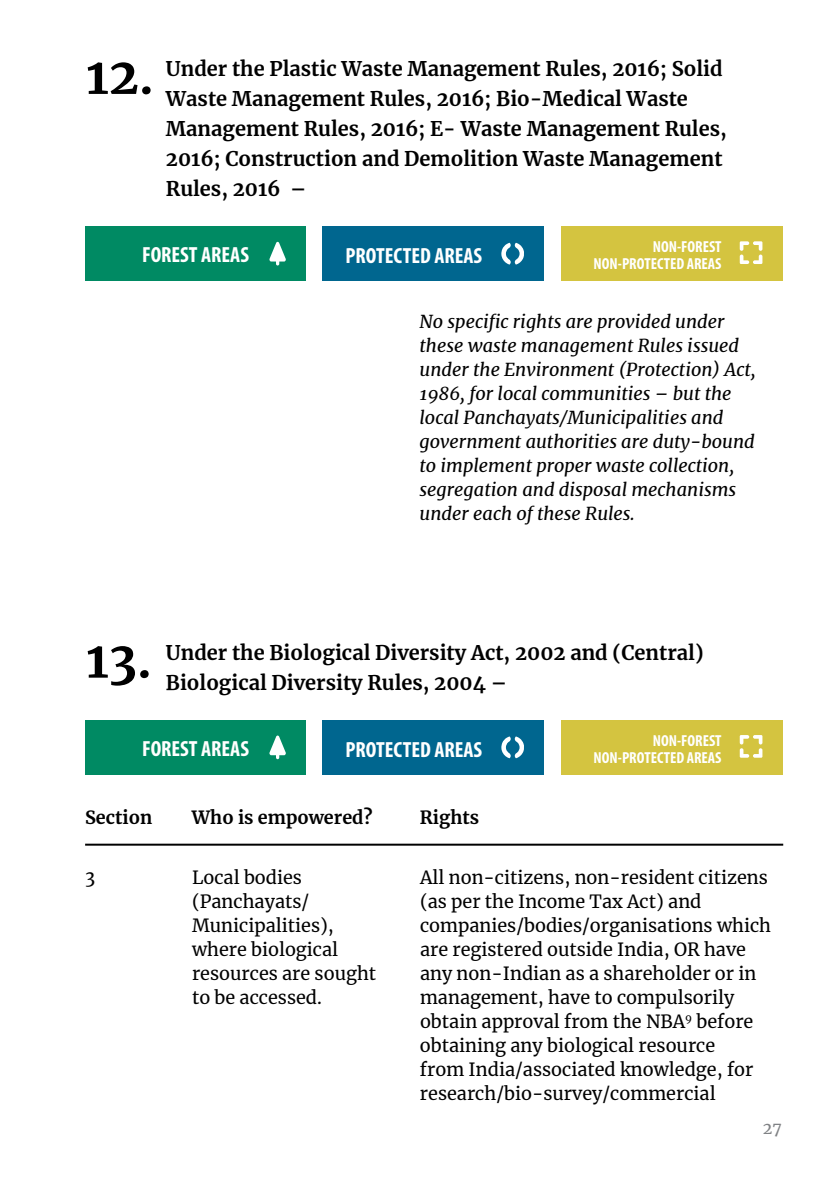
<style>
.page{position:relative;width:840px;height:1191px;background:#fff}
.page>*{position:absolute;margin:0;border:0;box-sizing:border-box;transform-origin:0 0}
.t1{font:700 50px "Merriweather";color:#000}
.t2{font:700 condensed 22px "Myriad Pro";color:#fff}
.t3{font:700 20px/30px "Merriweather";color:#000}
.t4{font:18px/24px "Merriweather";color:#000}
.t5{font:italic 18px/24px "Merriweather";color:#000}
.t6{font:700 18px "Merriweather";color:#000}
.t7{font:700 condensed 16px/17.4px "Myriad Pro";color:#fff;text-align:right}
.t8{font:16px "Merriweather";color:#808285}
</style>
<div class="page">
<div style="left:85px;top:226px;width:220px;height:55px;background:#008a63"></div>
<svg style="left:269px;top:242px;width:16px;height:23px"></svg>
<div style="left:322px;top:226px;width:221px;height:55px;background:#00668f"></div>
<div style="left:561px;top:226px;width:221px;height:55px;background:#d4c440"></div>
<svg style="left:501px;top:243px;width:23px;height:21px"></svg>
<svg style="left:739px;top:241px;width:23px;height:23px"></svg>
<div style="left:85px;top:720px;width:220px;height:54px;background:#008a63"></div>
<svg style="left:269px;top:735px;width:16px;height:24px"></svg>
<div style="left:322px;top:720px;width:221px;height:54px;background:#00668f"></div>
<div style="left:561px;top:720px;width:221px;height:54px;background:#d4c440"></div>
<svg style="left:501px;top:736px;width:23px;height:22px"></svg>
<svg style="left:739px;top:735px;width:23px;height:22px"></svg>
<hr style="left:85px;top:843px;width:697px;height:2px;background:#000">
<h1 class="t1" style="left:86px;top:41px;width:69px">12.</h1>
<p class="t3" style="left:166px;top:54px;width:562px">Under the Plastic Waste Management Rules, 2016; Solid Waste Management Rules, 2016; Bio-Medical Waste Management Rules, 2016; E- Waste Management Rules, 2016; Construction and Demolition Waste Management Rules, 2016 –</p>
<p class="t2" style="left:142px;top:241px;width:108px">FOREST AREAS</p>
<p class="t2" style="left:345px;top:242px;width:138px">PROTECTED AREAS</p>
<p class="t7" style="left:593px;top:238px;width:129px">NON-FOREST<br>NON-PROTECTED AREAS</p>
<p class="t5" style="left:419px;top:309px;width:337px">No specific rights are provided under these waste management Rules issued under the Environment (Protection) Act, 1986, for local communities – but the local Panchayats/Municipalities and government authorities are duty-bound to implement proper waste collection, segregation and disposal mechanisms under each of these Rules.</p>
<h1 class="t1" style="left:86px;top:625px;width:67px">13.</h1>
<p class="t3" style="left:166px;top:637px;width:539px">Under the Biological Diversity Act, 2002 and (Central)<br>Biological Diversity Rules, 2004 –</p>
<p class="t2" style="left:142px;top:735px;width:108px">FOREST AREAS</p>
<p class="t2" style="left:345px;top:735px;width:138px">PROTECTED AREAS</p>
<p class="t7" style="left:593px;top:731px;width:129px">NON-FOREST<br>NON-PROTECTED AREAS</p>
<p class="t6" style="left:85px;top:804px;width:69px">Section</p>
<p class="t6" style="left:192px;top:804px;width:182px">Who is empowered?</p>
<p class="t6" style="left:420px;top:804px;width:61px">Rights</p>
<p class="t4" style="left:85px;top:864px;width:12px">3</p>
<p class="t4" style="left:192px;top:864px;width:185px">Local bodies (Panchayats/<br>Municipalities), where biological resources are sought to be accessed.</p>
<p class="t4" style="left:420px;top:864px;width:352px">All non-citizens, non-resident citizens (as per the Income Tax Act) and companies/bodies/organisations which are registered outside India, OR have any non-Indian as a shareholder or in management, have to compulsorily obtain approval from the NBA<sup>9</sup> before obtaining any biological resource<br>from India/associated knowledge, for research/bio-survey/commercial</p>
<p class="t8" style="left:762px;top:1117px;width:20px">27</p>
</div>
